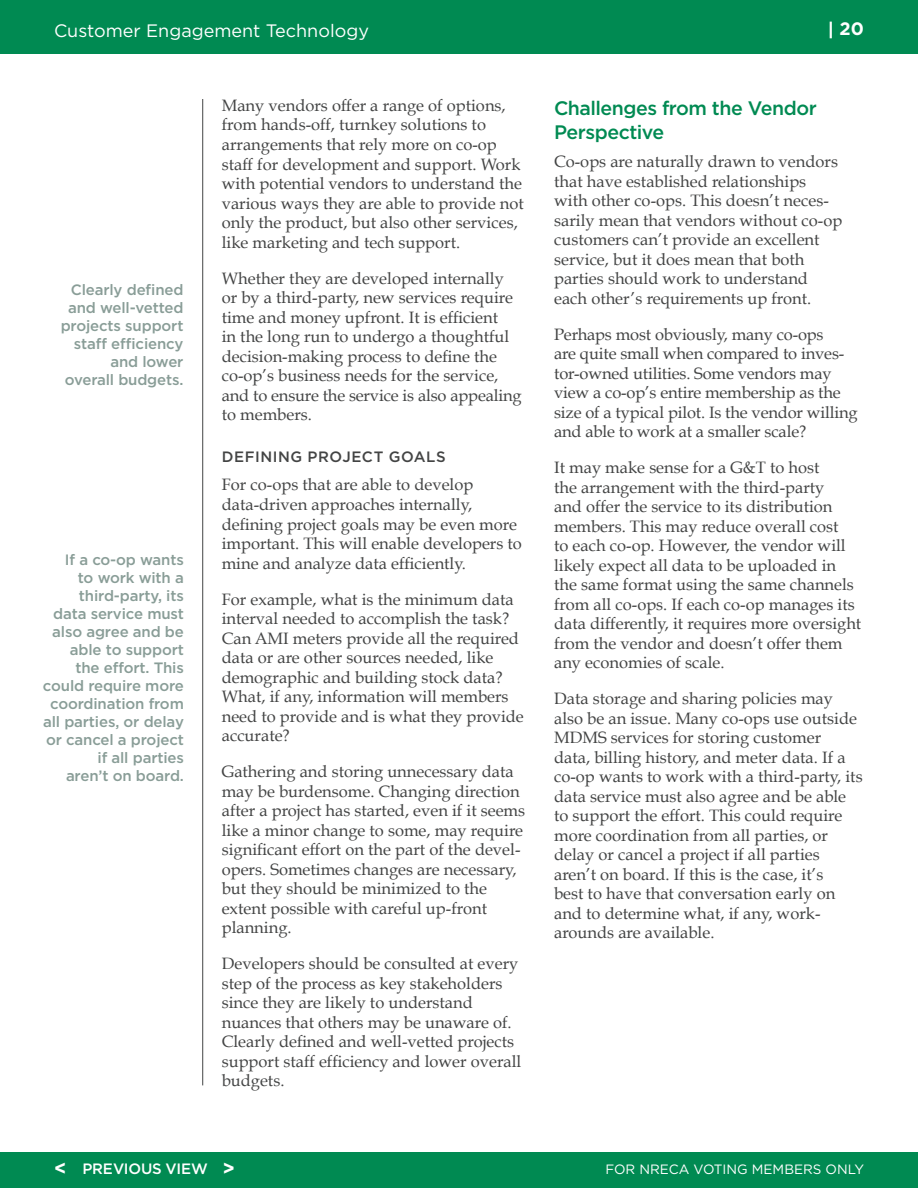
<style>
.page{position:relative;width:918px;height:1188px;background:#fff}
.page>*{position:absolute;margin:0;border:0;box-sizing:border-box;transform-origin:0 0}
.t1{font:500 19.5px/24px "Gotham";letter-spacing:-.025em;color:#008a52}
.t2{font:18px "Gotham";color:#fff}
.t3{font:700 18px "Gotham";color:#fff}
.t4{font:16.5px/19.5px "Book Antiqua";color:#434444}
.t5{font:500 15px/18px "Gotham";letter-spacing:-.01em;color:#899d97;text-align:right}
.t6{font:500 15px "Gotham";letter-spacing:.04em;color:#434444}
.t7{font:500 15px "Gotham";letter-spacing:-.01em;color:#fff}
.t8{font:13.5px "Gotham";color:#fff}
.s1{font-weight:700;font-size:19.5px}
</style>
<div class="page">
<div style="left:0;top:0;width:918px;height:54px;background:#008a52"></div>
<div style="left:0;top:1152px;width:918px;height:36px;background:#008a52"></div>
<hr style="left:202px;top:99px;width:1px;height:986px;background:#434444">
<p class="t2" style="left:54px;top:19px;width:316px">Customer Engagement Technology</p>
<p class="t3" style="left:828px;top:16px;width:38px">| 20</p>
<p class="t5" style="left:61px;top:280px;width:124px">Clearly defined and well-vetted projects support staff efficiency and lower overall budgets.</p>
<p class="t5" style="left:43px;top:550px;width:142px">If a co-op wants<br>to work with a third-party, its data service must also agree and be able to support the effort. This could require more coordination from all parties, or delay or cancel a project if all parties<br>aren’t on board.</p>
<p class="t4" style="left:222px;top:96px;width:304px">Many vendors offer a range of options, from hands-off, turnkey solutions to arrangements that rely more on co-op staff for development and support. Work with potential vendors to understand the various ways they are able to provide not only the product, but also other services, like marketing and tech support.</p>
<p class="t4" style="left:222px;top:268px;width:301px">Whether they are developed internally or by a third-party, new services require time and money upfront. It is efficient<br>in the long run to undergo a thoughtful decision-making process to define the co-op’s business needs for the service, and to ensure the service is also appealing to members.</p>
<p class="t6" style="left:222px;top:447px;width:225px">DEFINING PROJECT GOALS</p>
<p class="t4" style="left:222px;top:475px;width:302px">For co-ops that are able to develop data-driven approaches internally, defining project goals may be even more important. This will enable developers to mine and analyze data efficiently.</p>
<p class="t4" style="left:222px;top:589px;width:304px">For example, what is the minimum data interval needed to accomplish the task?<br>Can AMI meters provide all the required data or are other sources needed, like demographic and building stock data?<br>What, if any, information will members need to provide and is what they provide accurate?</p>
<p class="t4" style="left:222px;top:762px;width:305px">Gathering and storing unnecessary data may be burdensome. Changing direction after a project has started, even if it seems like a minor change to some, may require significant effort on the part of the devel&shy;opers. Sometimes changes are necessary, but they should be minimized to the extent possible with careful up-front planning.</p>
<p class="t4" style="left:222px;top:954px;width:301px">Developers should be consulted at every step of the process as key stakeholders since they are likely to understand nuances that others may be unaware of.<br>Clearly defined and well-vetted projects support staff efficiency and lower overall budgets.</p>
<p class="t1" style="left:554px;top:95px;width:264px">Challenges from the Vendor<br>Perspective</p>
<p class="t4" style="left:554px;top:152px;width:290px">Co-ops are naturally drawn to vendors that have established relationships with other co-ops. This doesn’t neces&shy;sarily mean that vendors without co-op customers can’t provide an excellent service, but it does mean that both parties should work to understand each other’s requirements up front.</p>
<p class="t4" style="left:554px;top:324px;width:305px">Perhaps most obviously, many co-ops<br>are quite small when compared to inves&shy;tor-owned utilities. Some vendors may view a co-op’s entire membership as the size of a typical pilot. Is the vendor willing and able to work at a smaller scale?</p>
<p class="t4" style="left:554px;top:458px;width:309px">It may make sense for a G&amp;T to host<br>the arrangement with the third-party<br>and offer the service to its distribution members. This may reduce overall cost<br>to each co-op. However, the vendor will likely expect all data to be uploaded in the same format using the same channels from all co-ops. If each co-op manages its data differently, it requires more oversight from the vendor and doesn’t offer them any economies of scale.</p>
<p class="t4" style="left:554px;top:689px;width:310px">Data storage and sharing policies may also be an issue. Many co-ops use outside MDMS services for storing customer<br>data, billing history, and meter data. If a co-op wants to work with a third-party, its data service must also agree and be able to support the effort. This could require more coordination from all parties, or delay or cancel a project if all parties aren’t on board. If this is the case, it’s<br>best to have that conversation early on and to determine what, if any, work&shy;arounds are available.</p>
<p class="t7" style="left:54px;top:1159px;width:182px"><span class="s1">&lt;</span> PREVIOUS VIEW <span class="s1">&gt;</span></p>
<p class="t8" style="left:605px;top:1160px;width:260px">FOR NRECA VOTING MEMBERS ONLY</p>
</div>
